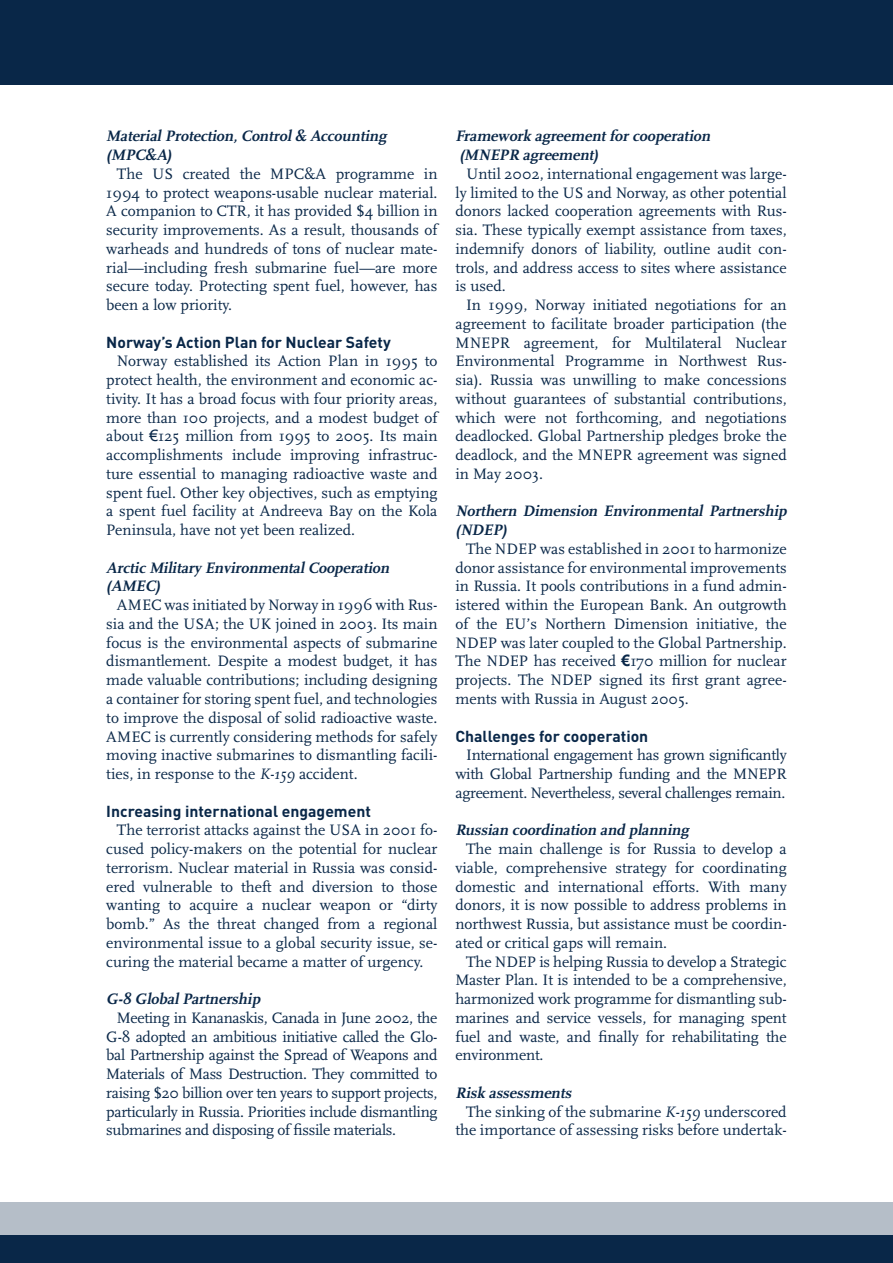
<style>
.page{position:relative;width:893px;height:1263px;background:#fff}
.page>*{position:absolute;margin:0;border:0;box-sizing:border-box;transform-origin:0 0}
.t1{font:15.75px/18.8px "Scala";color:#092748;text-align:justify}
.Overskrift_3{font:italic 700 15.75px/18.8px "Scala";color:#092748}
.Overskrift_2{font:700 15.75px "DIN";color:#092748}
.Overskrift_3-2{font:700 15.75px "DIN";color:#092748}
.s1{font-family:"Arial"}
.s2{font-style:italic}
.s3{font-family:"Arial";font-weight:700}
</style>
<div class="page">
<div style="left:0;top:0;width:10px;height:85px;background:#092748"></div>
<div style="left:1px;top:0;width:892px;height:85px;background:#092748"></div>
<div style="left:0;top:1234px;width:893px;height:29px;background:#092748"></div>
<div style="left:0;top:1202px;width:893px;height:33px;background:#b5bec8"></div>
<p class="Overskrift_3" style="left:106px;top:127px;width:285px">MaterialProtection,Control&amp; Accounting</p>
<p class="Overskrift_3" style="left:106px;top:146px;width:70px">(MPC&amp;A)</p>
<p class="t1" style="left:106px;top:165px;width:333px;text-indent:11px">The US created the MPC&amp;A programme in 1994 to protect weapons-usable nuclear material.<br>A companion to CTR, it has provided $4 billion in security improvements. As a result, thousands of warheads and hundreds of tons of nuclear mate&shy;rial—including fresh submarine fuel—are more secure today. Protecting spent fuel, however, has been a low priority.</p>
<p class="Overskrift_3-2" style="left:106px;top:332px;width:286px">Norway’s Action Plan for Nuclear Safety</p>
<p class="t1" style="left:106px;top:352px;width:333px;text-indent:11px">Norway established its Action Plan in 1995 to protect health, the environment and economic ac&shy;tivity. It has a broad focus with four priority areas, more than 100 projects, and a modest budget of about <span class="s1">€</span>125 million from 1995 to 2005. Its main accomplishments include improving infrastruc&shy;ture essential to managing radioactive waste and spent fuel. Other key objectives, such as emptying a spent fuel facility at Andreeva Bay on the Kola Peninsula, have not yet been realized.</p>
<p class="Overskrift_3" style="left:106px;top:558px;width:288px">Arctic Military EnvironmentalCooperation</p>
<p class="Overskrift_3" style="left:106px;top:577px;width:59px">(AMEC)</p>
<p class="t1" style="left:106px;top:596px;width:333px;text-indent:11px">AMEC was initiated by Norway in 1996 with Rus&shy;sia and the USA; the UK joined in 2003. Its main focus is the environmental aspects of submarine dismantlement. Despite a modest budget, it has made valuable contributions; including designing a container for storing spent fuel, and technologies to improve the disposal of solid radioactive waste.<br>AMEC is currently considering methods for safely moving inactive submarines to dismantling facili&shy;ties, in response to the <span class="s2">K-159</span> accident.</p>
<p class="Overskrift_2" style="left:106px;top:800px;width:266px">Increasing international engagement</p>
<p class="t1" style="left:106px;top:821px;width:333px;text-indent:11px">The terrorist attacks against the USA in 2001 fo&shy;cused policy-makers on the potential for nuclear terrorism. Nuclear material in Russia was consid&shy;ered vulnerable to theft and diversion to those wanting to acquire a nuclear weapon or “dirty bomb.” As the threat changed from a regional environmental issue to a global security issue, se&shy;curing the material became a matter of urgency.</p>
<p class="Overskrift_3" style="left:106px;top:990px;width:159px">G-8 GlobalPartnership</p>
<p class="t1" style="left:106px;top:1008px;width:333px;text-indent:11px">Meeting in Kananaskis, Canada in June 2002, the G-8 adopted an ambitious initiative called the Glo&shy;bal Partnership against the Spread of Weapons and Materials of Mass Destruction. They committed to raising $20 billion over ten years to support projects, particularly in Russia. Priorities include dismantling submarines and disposing of fissile materials.</p>
<p class="Overskrift_3" style="left:455px;top:127px;width:259px">Framework agreementfor cooperation</p>
<p class="Overskrift_3" style="left:459px;top:146px;width:144px">(MNEPR agreement)</p>
<p class="t1" style="left:455px;top:165px;width:333px;text-indent:11px">Until 2002, international engagement was large&shy;ly limited to the US and Norway, as other potential donors lacked cooperation agreements with Rus&shy;sia. These typically exempt assistance from taxes, indemnify donors of liability, outline audit con&shy;trols, and address access to sites where assistance is used.</p>
<p class="t1" style="left:455px;top:296px;width:333px;text-indent:11px">In 1999, Norway initiated negotiations for an agreement to facilitate broader participation (the MNEPR agreement, for Multilateral Nuclear Environmental Programme in Northwest Rus&shy;sia). Russia was unwilling to make concessions without guarantees of substantial contributions, which were not forthcoming, and negotiations deadlocked. Global Partnership pledges broke the deadlock, and the MNEPR agreement was signed in May 2003.</p>
<p class="Overskrift_3" style="left:455px;top:502px;width:336px">Northern Dimension Environmental Partnership (NDEP)</p>
<p class="t1" style="left:455px;top:540px;width:333px;text-indent:11px">The NDEP was established in 2001 to harmonize donor assistance for environmental improvements in Russia. It pools contributions in a fund admin&shy;istered within the European Bank. An outgrowth of the EU’s Northern Dimension initiative, the NDEP was later coupled to the Global Partnership.<br>The NDEP has received <span class="s3">€</span>170 million for nuclear projects. The NDEP signed its first grant agree&shy;ments with Russia in August 2005.</p>
<p class="Overskrift_2" style="left:455px;top:725px;width:194px">Challenges for cooperation</p>
<p class="t1" style="left:455px;top:746px;width:333px;text-indent:11px">International engagement has grown significantly with Global Partnership funding and the MNEPR agreement. Nevertheless, several challenges remain.</p>
<p class="Overskrift_3" style="left:455px;top:821px;width:238px">Russian coordination and planning</p>
<p class="t1" style="left:455px;top:840px;width:333px;text-indent:11px">The main challenge is for Russia to develop a viable, comprehensive strategy for coordinating domestic and international efforts. With many donors, it is now possible to address problems in northwest Russia, but assistance must be coordin&shy;ated or critical gaps will remain.</p>
<p class="t1" style="left:455px;top:952px;width:333px;text-indent:11px">The NDEP is helping Russia to develop a Strategic Master Plan. It is intended to be a comprehensive, harmonized work programme for dismantling sub&shy;marines and service vessels, for managing spent fuel and waste, and finally for rehabilitating the environment.</p>
<p class="Overskrift_3" style="left:455px;top:1083px;width:121px">Risk assessments</p>
<p class="t1" style="left:455px;top:1102px;width:333px;text-align:right">The sinking of the submarine <span class="s2">K-159</span> underscored the importance of assessing risks before undertak-</p>
</div>
